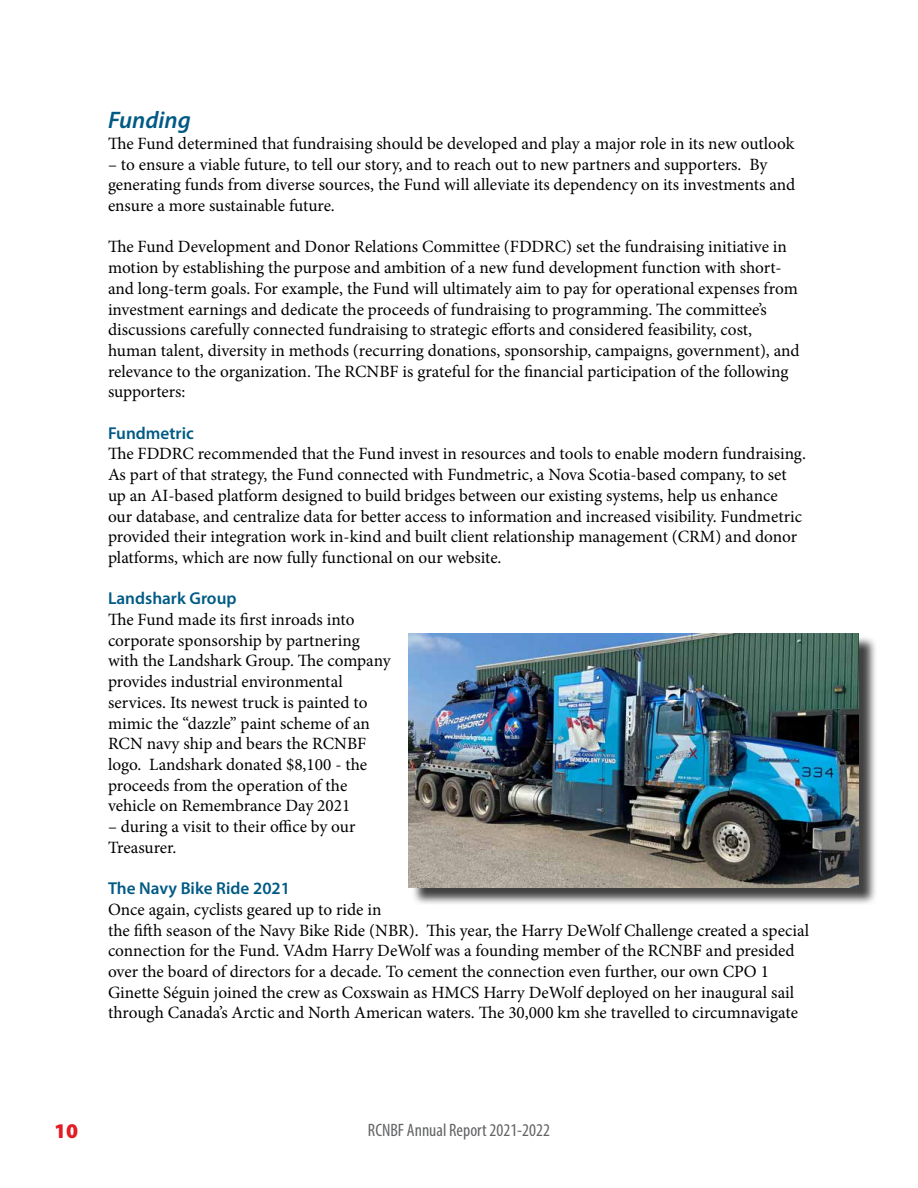
<style>
.page{position:relative;width:918px;height:1188px;background:#fff}
.page>*{position:absolute;margin:0;border:0;box-sizing:border-box;transform-origin:0 0}
.t1{font:italic 600 24px "Myriad Pro";color:#005a84}
.t2{font:900 21px "Myriad Pro";color:#e31b23}
.t3{font:condensed 18px "Myriad Pro";color:#636466}
.t4{font:17.25px/20.7px "Minion Pro";color:#000}
.t5{font:600 17.25px "Myriad Pro";color:#005a84}
</style>
<div class="page">
<div style="left:411px;top:636px;width:467px;height:270px;background:#000;opacity:.75"></div>
<img style="left:409px;top:633px;width:450px;height:255px">
<h1 class="t1" style="left:108px;top:105px;width:84px">Funding</h1>
<p class="t4" style="left:108px;top:133px;width:688px">The Fund determined that fundraising should be developed and play a major role in its new outlook</p>
<p class="t4" style="left:108px;top:154px;width:689px">– to ensure a viable future, to tell our story, and to reach out to new partners and supporters. By generating funds from diverse sources, the Fund will alleviate its dependency on its investments and ensure a more sustainable future.</p>
<p class="t4" style="left:108px;top:237px;width:693px">The Fund Development and Donor Relations Committee (FDDRC) set the fundraising initiative in motion by establishing the purpose and ambition of a new fund development function with short&shy;and long-term goals. For example, the Fund will ultimately aim to pay for operational expenses from investment earnings and dedicate the proceeds of fundraising to programming. The committee’s discussions carefully connected fundraising to strategic efforts and considered feasibility, cost, human talent, diversity in methods (recurring donations, sponsorship, campaigns, government), and relevance to the organization. The RCNBF is grateful for the financial participation of the following supporters:</p>
<p class="t5" style="left:108px;top:422px;width:87px">Fundmetric</p>
<p class="t4" style="left:108px;top:444px;width:700px">The FDDRC recommended that the Fund invest in resources and tools to enable modern fundraising.<br>As part of that strategy, the Fund connected with Fundmetric, a Nova Scotia-based company, to set up an AI-based platform designed to build bridges between our existing systems, help us enhance our database, and centralize data for better access to information and increased visibility. Fundmetric provided their integration work in-kind and built client relationship management (CRM) and donor platforms, which are now fully functional on our website.</p>
<p class="t5" style="left:108px;top:588px;width:130px">Landshark Group</p>
<p class="t4" style="left:108px;top:609px;width:284px">The Fund made its first inroads into corporate sponsorship by partnering with the Landshark Group. The company provides industrial environmental services. Its newest truck is painted to mimic the “dazzle” paint scheme of an RCN navy ship and bears the RCNBF logo. Landshark donated $8,100 - the proceeds from the operation of the vehicle on Remembrance Day 2021</p>
<p class="t4" style="left:108px;top:816px;width:249px">– during a visit to their office by our<br>Treasurer.</p>
<p class="t5" style="left:108px;top:877px;width:184px">The Navy Bike Ride 2021</p>
<p class="t4" style="left:108px;top:899px;width:703px">Once again, cyclists geared up to ride in<br>the fifth season of the Navy Bike Ride (NBR). This year, the Harry DeWolf Challenge created a special connection for the Fund. VAdm Harry DeWolf was a founding member of the RCNBF and presided over the board of directors for a decade. To cement the connection even further, our own CPO 1<br>Ginette Séguin joined the crew as Coxswain as HMCS Harry DeWolf deployed on her inaugural sail through Canada’s Arctic and North American waters. The 30,000 km she travelled to circumnavigate</p>
<p class="t2" style="left:54px;top:1117px;width:26px">10</p>
<p class="t3" style="left:368px;top:1119px;width:184px">RCNBF Annual Report 2021-2022</p>
</div>
